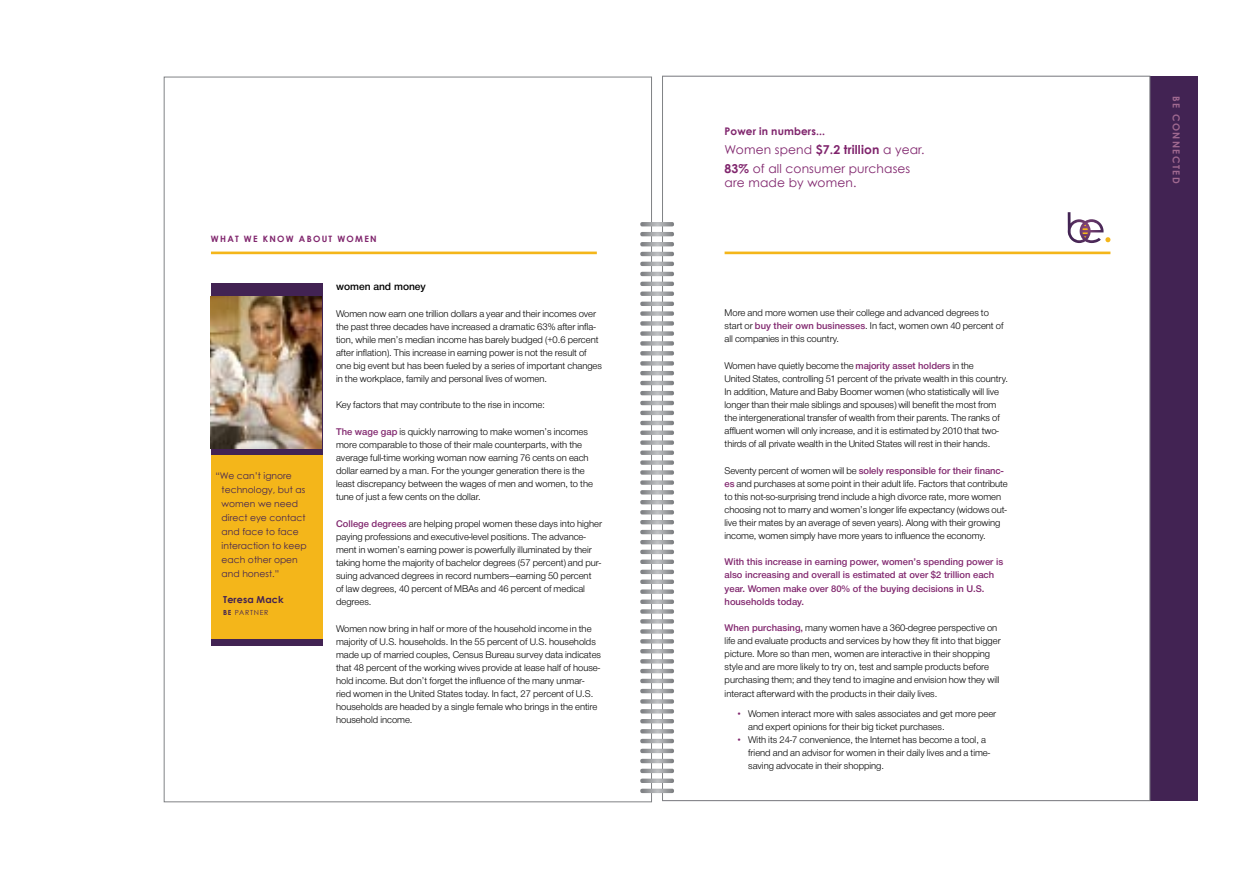
<style>
.page{position:relative;width:1260px;height:882px;background:#fff}
.page>*{position:absolute;margin:0;border:0;box-sizing:border-box;transform-origin:0 0}
.t1{font:12.25px/19.1px "Century Gothic";letter-spacing:.01em;color:#80256d}
.t2{font:10.94px "Helvetica Neue H65";color:#000}
.t3{font:700 10.5px "Century Gothic";color:#80256d}
.t4{font:10.06px/13.1px "Helvetica Neue H45";color:#000}
.t5{font:10.06px/13.1px "Helvetica Neue H65";color:#80256d}
.t6{font:700 9.62px "Century Gothic";letter-spacing:.15em;color:#a06990}
.t7{font:700 9.62px "Century Gothic";color:#422353}
.t8{font:9.19px/14px "Century Gothic";color:#422353}
.t9{font:700 8.75px "Century Gothic";letter-spacing:.15em;color:#80256d}
.t10{font:7px "Century Gothic";letter-spacing:.1em;color:#422353}
.s1{font-weight:700}
.s2{font-family:"Helvetica Neue H65";color:#80256d}
.s3{font-family:"Helvetica Neue H45";color:#000}
.s4{font-family:"Helvetica Neue H75";color:#80256d}
</style>
<div class="page">
<div style="left:664px;top:76px;width:534px;height:725px;background:#422353"></div>
<div style="left:662px;top:76px;width:488px;height:725px;background:#fff;border:1px solid #808285"></div>
<svg style="left:640px;top:222px;width:34px;height:4px"></svg>
<svg style="left:640px;top:282px;width:34px;height:4px"></svg>
<svg style="left:640px;top:401px;width:34px;height:4px"></svg>
<svg style="left:640px;top:769px;width:34px;height:4px"></svg>
<svg style="left:640px;top:252px;width:34px;height:4px"></svg>
<svg style="left:640px;top:550px;width:34px;height:4px"></svg>
<svg style="left:640px;top:232px;width:34px;height:4px"></svg>
<svg style="left:640px;top:580px;width:34px;height:14px"></svg>
<svg style="left:640px;top:292px;width:34px;height:4px"></svg>
<svg style="left:640px;top:530px;width:34px;height:4px"></svg>
<svg style="left:640px;top:411px;width:34px;height:4px"></svg>
<svg style="left:640px;top:779px;width:34px;height:4px"></svg>
<svg style="left:640px;top:262px;width:34px;height:4px"></svg>
<svg style="left:640px;top:381px;width:34px;height:4px"></svg>
<svg style="left:640px;top:749px;width:34px;height:4px"></svg>
<svg style="left:640px;top:560px;width:34px;height:4px"></svg>
<svg style="left:640px;top:431px;width:34px;height:14px"></svg>
<svg style="left:640px;top:679px;width:34px;height:4px"></svg>
<svg style="left:640px;top:242px;width:34px;height:4px"></svg>
<svg style="left:640px;top:729px;width:34px;height:14px"></svg>
<svg style="left:640px;top:540px;width:34px;height:4px"></svg>
<svg style="left:640px;top:421px;width:34px;height:4px"></svg>
<svg style="left:640px;top:659px;width:34px;height:14px"></svg>
<svg style="left:640px;top:789px;width:34px;height:4px"></svg>
<svg style="left:640px;top:272px;width:34px;height:4px"></svg>
<svg style="left:640px;top:510px;width:34px;height:14px"></svg>
<svg style="left:640px;top:391px;width:34px;height:4px"></svg>
<svg style="left:640px;top:600px;width:34px;height:53px"></svg>
<svg style="left:640px;top:759px;width:34px;height:4px"></svg>
<svg style="left:640px;top:302px;width:34px;height:73px"></svg>
<svg style="left:640px;top:570px;width:34px;height:4px"></svg>
<svg style="left:640px;top:699px;width:34px;height:24px"></svg>
<svg style="left:640px;top:451px;width:34px;height:53px"></svg>
<svg style="left:640px;top:689px;width:34px;height:4px"></svg>
<div style="left:211px;top:283px;width:111px;height:362px;background:#422353"></div>
<div style="left:211px;top:456px;width:111px;height:183px;background:#f4b61a"></div>
<img style="left:211px;top:296px;width:110px;height:153px">
<svg style="left:1068px;top:212px;width:42px;height:31px"></svg>
<hr style="left:725px;top:252px;width:385px;height:2px;background:#f4b61a">
<hr style="left:211px;top:252px;width:386px;height:2px;background:#f4b61a">
<p class="t9" style="left:211px;top:234px;width:167px">what we know about women</p>
<p class="t8" style="left:222px;top:469px;width:87px;text-indent:-6px">“We can’t ignore technology, but as women we need direct eye contact and face to face interaction to keep each other open and honest.”</p>
<p class="t7" style="left:223px;top:594px;width:62px">Teresa Mack</p>
<p class="t10" style="left:223px;top:609px;width:47px"><span class="s1">be</span> partner</p>
<p class="t2" style="left:336px;top:279px;width:91px">women and money</p>
<p class="t4" style="left:336px;top:308px;width:267px">Women now earn one trillion dollars a year and their incomes over the past three decades have increased a dramatic 63% after infla&shy;tion, while men’s median income has barely budged (+0.6 percent after inflation). This increase in earning power is not the result of one big event but has been fueled by a series of important changes in the workplace, family and personal lives of women.</p>
<p class="t4" style="left:336px;top:399px;width:210px">Key factors that may contribute to the rise in income:</p>
<p class="t4" style="left:336px;top:426px;width:258px"><span class="s2">The wage gap</span> is quickly narrowing to make women’s incomes more comparable to those of their male counterparts, with the average full-time working woman now earning 76 cents on each dollar earned by a man. For the younger generation there is the least discrepancy between the wages of men and women, to the tune of just a few cents on the dollar.</p>
<p class="t4" style="left:336px;top:518px;width:267px"><span class="s2">College degrees</span> are helping propel women these days into higher paying professions and executive-level positions. The advance&shy;ment in women’s earning power is powerfully illuminated by their taking home the majority of bachelor degrees (57 percent) and pur&shy;suing advanced degrees in record numbers—earning 50 percent<br>of law degrees, 40 percent of MBAs and 46 percent of medical degrees.</p>
<p class="t4" style="left:336px;top:622px;width:266px">Women now bring in half or more of the household income in the majority of U.S. households. In the 55 percent of U.S. households made up of married couples, Census Bureau survey data indicates that 48 percent of the working wives provide at lease half of house&shy;hold income. But don’t forget the influence of the many unmar&shy;ried women in the United States today. In fact, 27 percent of U.S. households are headed by a single female who brings in the entire household income.</p>
<p class="t3" style="left:725px;top:125px;width:102px">Power in numbers...</p>
<p class="t1" style="left:725px;top:140px;width:201px">Women spend <span class="s1">$7.2 trillion</span> a year.<br><span class="s1">83%</span> of all consumer purchases</p>
<p class="t1" style="left:725px;top:173px;width:133px">are made by women.</p>
<p class="t4" style="left:725px;top:307px;width:280px">More and more women use their college and advanced degrees to start or <span class="s2">buy their own businesses</span>. In fact, women own 40 percent of all companies in this country.</p>
<p class="t4" style="left:725px;top:359px;width:285px">Women have quietly become the <span class="s2">majority asset holders</span> in the<br>United States, controlling 51 percent of the private wealth in this country.<br>In addition, Mature and Baby Boomer women (who statistically will live longer than their male siblings and spouses) will benefit the most from the intergenerational transfer of wealth from their parents. The ranks of affluent women will only increase, and it is estimated by 2010 that two&shy;thirds of all private wealth in the United States will rest in their hands.</p>
<p class="t5" style="left:725px;top:464px;width:280px"><span class="s3">Seventy percent of women will be</span> solely responsible for their financ-</p>
<p class="t4" style="left:725px;top:478px;width:285px"><span class="s2">es</span> and purchases at some point in their adult life. Factors that contribute to this not-so-surprising trend include a high divorce rate, more women choosing not to marry and women’s longer life expectancy (widows out&shy;live their mates by an average of seven years). Along with their growing income, women simply have more years to influence the economy.</p>
<p class="t5" style="left:725px;top:556px;width:280px">With this increase in earning power, women’s spending power is also increasing and overall is estimated at over $2 trillion each year. Women make over 80% of the buying decisions in U.S. households today.</p>
<p class="t4" style="left:725px;top:622px;width:278px"><span class="s2">When purchasing,</span> many women have a 360-degree perspective on life and evaluate products and services by how they fit into that bigger picture. More so than men, women are interactive in their shopping style and are more likely to try on, test and sample products before purchasing them; and they tend to imagine and envision how they will interact afterward with the products in their daily lives.</p>
<p class="t4" style="left:748px;top:708px;width:250px;text-indent:-12px"><span class="s4">•</span> Women interact more with sales associates and get more peer and expert opinions for their big ticket purchases.</p>
<p class="t4" style="left:748px;top:734px;width:243px;text-indent:-12px"><span class="s4">•</span> With its 24-7 convenience, the Internet has become a tool, a friend and an advisor for women in their daily lives and a time&shy;saving advocate in their shopping.</p>
<p class="t6" style="left:1183px;top:96px;width:89px;rotate:90deg">be connected</p>
</div>
